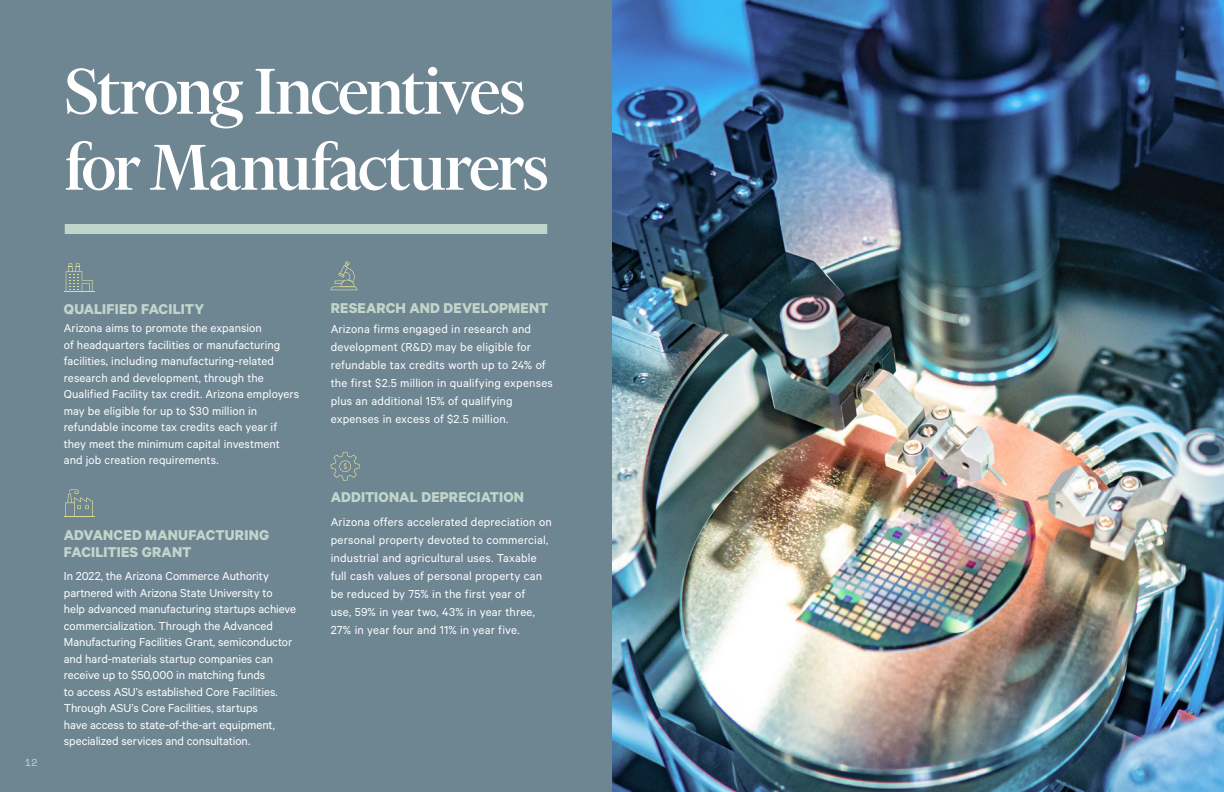
<style>
.page{position:relative;width:1224px;height:792px;background:#6e8592}
.page>*{position:absolute;margin:0;border:0;box-sizing:border-box;transform-origin:0 0}
.t1{font:500 73.9px/76px "Financier Display";letter-spacing:-.03em;color:#fff}
.t2{font:700 16px/17px "Calibre";letter-spacing:.01em;color:#c1d6cb}
.t3{font:13px/16.5px "Calibre";color:#fff}
.t4{font:10px "Space Mono";color:#c1d6cb}
</style>
<div class="page">
<svg style="left:66px;top:263px;width:27px;height:29px"></svg>
<hr style="left:64px;top:292px;width:30px;height:1px;background:#dbda99">
<svg style="left:65px;top:489px;width:28px;height:27px"></svg>
<hr style="left:64px;top:516px;width:31px;height:1px;background:#dbda99">
<svg style="left:331px;top:452px;width:29px;height:29px"></svg>
<div style="left:65px;top:224px;width:482px;height:10px;background:#c1d6cb"></div>
<img style="left:612px;top:0;width:612px;height:792px">
<svg style="left:331px;top:261px;width:26px;height:29px"></svg>
<h1 class="t1" style="left:65px;top:53px;width:486px">Strong Incentives for Manufacturers</h1>
<p class="t4" style="left:25px;top:756px;width:14px">12</p>
<p class="t2" style="left:64px;top:300px;width:142px">QUALIFIED FACILITY</p>
<p class="t3" style="left:64px;top:319px;width:237px">Arizona aims to promote the expansion<br>of headquarters facilities or manufacturing facilities, including manufacturing-related research and development, through the Qualified Facility tax credit. Arizona employers may be eligible for up to $30 million in refundable income tax credits each year if they meet the minimum capital investment and job creation requirements.</p>
<p class="t2" style="left:64px;top:526px;width:207px">ADVANCED MANUFACTURING<br>FACILITIES GRANT</p>
<p class="t3" style="left:64px;top:567px;width:234px">In 2022, the Arizona Commerce Authority partnered with Arizona State University to help advanced manufacturing startups achieve commercialization. Through the Advanced Manufacturing Facilities Grant, semiconductor and hard-materials startup companies can receive up to $50,000 in matching funds<br>to access ASU’s established Core Facilities.<br>Through ASU’s Core Facilities, startups<br>have access to state-of-the-art equipment, specialized services and consultation.</p>
<p class="t2" style="left:331px;top:299px;width:219px">RESEARCH AND DEVELOPMENT</p>
<p class="t3" style="left:331px;top:320px;width:224px;line-height:18px">Arizona firms engaged in research and development (R&amp;D) may be eligible for refundable tax credits worth up to 24% of the first $2.5 million in qualifying expenses plus an additional 15% of qualifying expenses in excess of $2.5 million.</p>
<p class="t2" style="left:331px;top:488px;width:195px">ADDITIONAL DEPRECIATION</p>
<p class="t3" style="left:331px;top:513px;width:223px;line-height:18px">Arizona offers accelerated depreciation on personal property devoted to commercial, industrial and agricultural uses. Taxable full cash values of personal property can be reduced by 75% in the first year of<br>use, 59% in year two, 43% in year three, 27% in year four and 11% in year five.</p>
</div>
